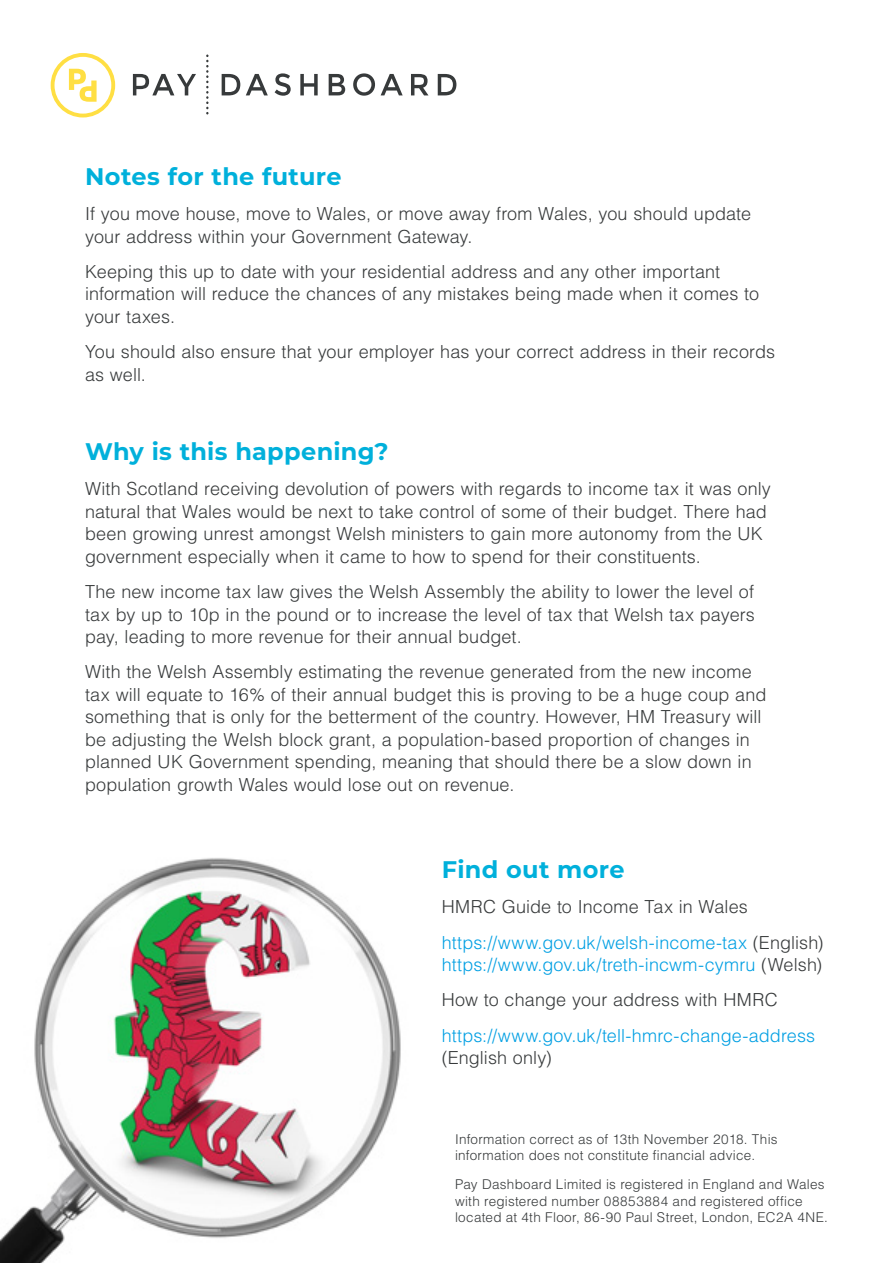
<style>
.page{position:relative;width:893px;height:1263px;background:#fff}
.page>*{position:absolute;margin:0;border:0;box-sizing:border-box;transform-origin:0 0}
.t1{font:700 24px "Montserrat";letter-spacing:.01em;color:#00b0db}
.t2{font:300 18px/22.5px "Helvetica LT Std";letter-spacing:.005em;color:#373a3b}
.t3{font:300 18px "Helvetica LT Std";letter-spacing:.005em;color:#009fe3}
.t4{font:300 13.5px/16.5px "Helvetica LT Std";letter-spacing:.02em;color:#373a3b}
.s1{color:#009fe3}
</style>
<div class="page">
<svg style="left:51px;top:53px;width:64px;height:64px"></svg>
<svg style="left:206px;top:55px;width:2px;height:59px"></svg>
<svg style="left:133px;top:74px;width:63px;height:21px"></svg>
<svg style="left:222px;top:74px;width:18px;height:21px"></svg>
<svg style="left:246px;top:74px;width:22px;height:21px"></svg>
<svg style="left:275px;top:73px;width:16px;height:23px"></svg>
<svg style="left:300px;top:74px;width:18px;height:21px"></svg>
<svg style="left:329px;top:74px;width:16px;height:21px"></svg>
<svg style="left:353px;top:73px;width:22px;height:23px"></svg>
<svg style="left:381px;top:74px;width:22px;height:21px"></svg>
<svg style="left:411px;top:74px;width:17px;height:21px"></svg>
<svg style="left:438px;top:74px;width:18px;height:21px"></svg>
<img style="left:0;top:858px;width:401px;height:405px">
<h1 class="t1" style="left:85px;top:159px;width:258px">Notes for the future</h1>
<p class="t2" style="left:85px;top:202px;width:667px">If you move house, move to Wales, or move away from Wales, you should update your address within your Government Gateway.</p>
<p class="t2" style="left:85px;top:260px;width:676px">Keeping this up to date with your residential address and any other important information will reduce the chances of any mistakes being made when it comes to your taxes.</p>
<p class="t2" style="left:85px;top:340px;width:692px">You should also ensure that your employer has your correct address in their records as well.</p>
<h1 class="t1" style="left:85px;top:434px;width:305px">Why is this happening?</h1>
<p class="t2" style="left:85px;top:478px;width:687px">With Scotland receiving devolution of powers with regards to income tax it was only natural that Wales would be next to take control of some of their budget. There had been growing unrest amongst Welsh ministers to gain more autonomy from the UK government especially when it came to how to spend for their constituents.</p>
<p class="t2" style="left:85px;top:580px;width:671px;text-align:justify">The new income tax law gives the Welsh Assembly the ability to lower the level of tax by up to 10p in the pound or to increase the level of tax that Welsh tax payers pay, leading to more revenue for their annual budget.</p>
<p class="t2" style="left:85px;top:661px;width:683px">With the Welsh Assembly estimating the revenue generated from the new income tax will equate to 16% of their annual budget this is proving to be a huge coup and something that is only for the betterment of the country. However, HM Treasury will be adjusting the Welsh block grant, a population-based proportion of changes in planned UK Government spending, meaning that should there be a slow down in population growth Wales would lose out on revenue.</p>
<h1 class="t1" style="left:442px;top:852px;width:184px">Find out more</h1>
<p class="t2" style="left:442px;top:889px;width:383px;line-height:35.2px">HMRC Guide to Income Tax in Wales <span class="s1">https://www.gov.uk/welsh-income-tax</span> (English)</p>
<p class="t2" style="left:442px;top:947px;width:382px;line-height:35.2px"><span class="s1">https://www.gov.uk/treth-incwm-cymru</span> (Welsh)<br>How to change your address with HMRC</p>
<p class="t3" style="left:442px;top:1024px;width:375px">https://www.gov.uk/tell-hmrc-change-address</p>
<p class="t2" style="left:442px;top:1046px;width:112px">(English only)</p>
<p class="t4" style="left:455px;top:1130px;width:324px">Information correct as of 13th November 2018. This information does not constitute financial advice.</p>
<p class="t4" style="left:455px;top:1176px;width:374px">Pay Dashboard Limited is registered in England and Wales with registered number 08853884 and registered office located at 4th Floor, 86-90 Paul Street, London, EC2A 4NE.</p>
</div>
